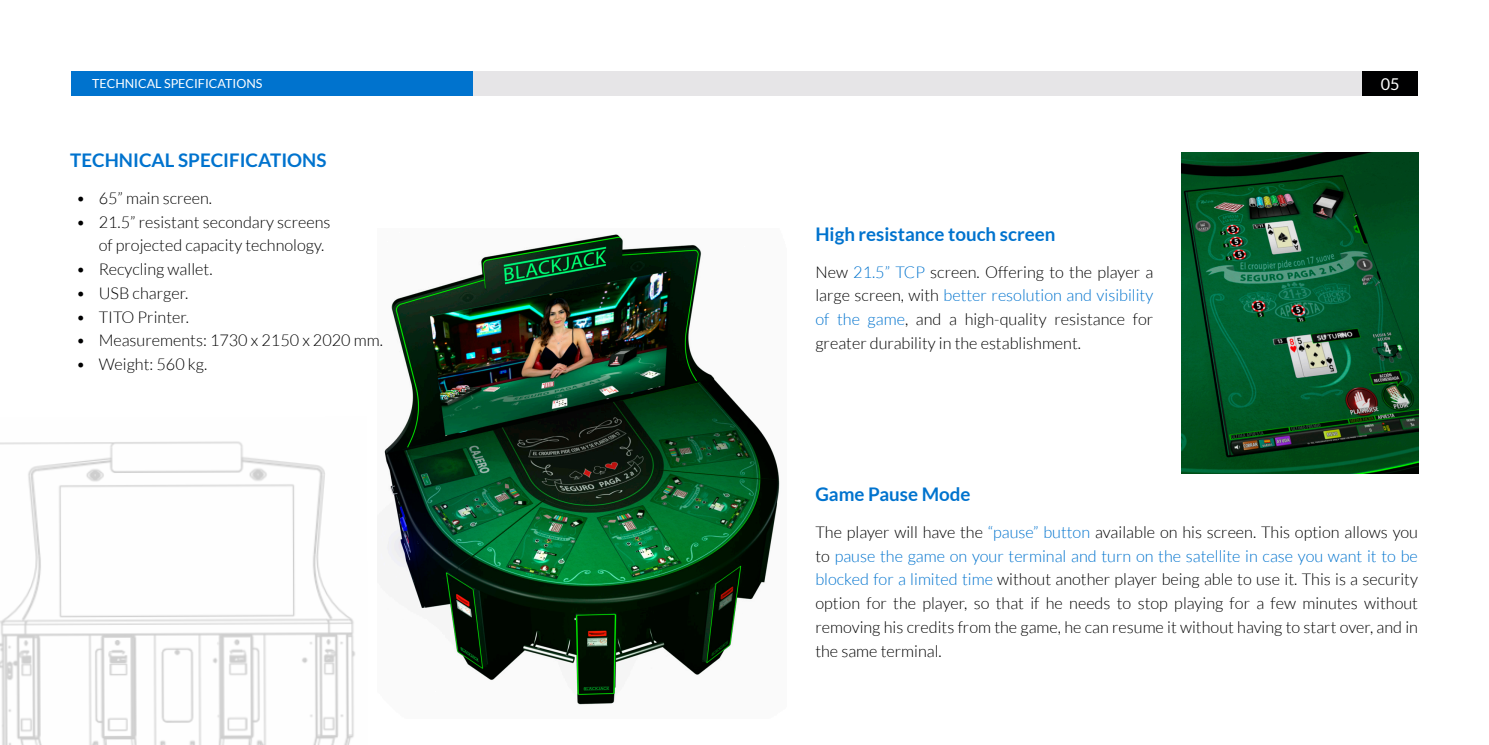
<style>
.page{position:relative;width:1489px;height:745px;background:#fff}
.page>*{position:absolute;margin:0;border:0;box-sizing:border-box;transform-origin:0 0}
.t1{font:700 18.75px "Lato";color:#0073ce}
.t2{font:300 16.25px/23.8px "Lato";color:#000001;text-align:justify}
.t3{font:16.25px "Lato";color:#fff}
.t4{font:12.5px "Lato";color:#fff}
.s1{color:#0073ce}
</style>
<div class="page">
<div style="left:472px;top:71px;width:272px;height:25px;background:#e6e5e7"></div>
<div style="left:1362px;top:71px;width:55px;height:25px;background:#000001"></div>
<div style="left:71px;top:71px;width:401px;height:25px;background:#0073ce"></div>
<div style="left:744px;top:71px;width:618px;height:25px;background:#e6e5e7"></div>
<img style="left:384px;top:234px;width:396px;height:471px">
<img style="left:0;top:441px;width:355px;height:303px">
<img style="left:1181px;top:152px;width:236px;height:320px">
<p class="t4" style="left:92px;top:77px;width:172px">TECHNICAL SPECIFICATIONS</p>
<p class="t3" style="left:1380px;top:75px;width:20px">05</p>
<p class="t1" style="left:70px;top:150px;width:258px">TECHNICAL SPECIFICATIONS</p>
<p class="t2" style="left:76px;top:186px;width:137px">• 65” main screen.</p>
<p class="t2" style="left:99px;top:210px;width:233px;text-indent:-22px">• 21.5” resistant secondary screens of projected capacity technology.</p>
<p class="t2" style="left:76px;top:257px;width:138px">• Recycling wallet.</p>
<p class="t2" style="left:76px;top:281px;width:114px">• USB charger.</p>
<p class="t2" style="left:76px;top:305px;width:114px">• TITO Printer.</p>
<p class="t2" style="left:76px;top:328px;width:308px">• Measurements: 1730 x 2150 x 2020 mm.</p>
<p class="t2" style="left:76px;top:352px;width:133px">• Weight: 560 kg.</p>
<p class="t1" style="left:815px;top:223px;width:241px">High resistance touch screen</p>
<p class="t2" style="left:815px;top:260px;width:339px">New <span class="s1">21.5” TCP</span> screen. Offering to the player a large screen, with <span class="s1">better resolution and visibility of the game</span>, and a high-quality resistance for greater durability in the establishment.</p>
<p class="t1" style="left:815px;top:483px;width:157px">Game Pause Mode</p>
<p class="t2" style="left:815px;top:519px;width:604px">The player will have the <span class="s1">“pause” button</span> available on his screen. This option allows you to <span class="s1">pause the game on your terminal and turn on the satellite in case you want it to be blocked for a limited time</span> without another player being able to use it. This is a security option for the player, so that if he needs to stop playing for a few minutes without removing his credits from the game, he can resume it without having to start over, and in the same terminal.</p>
</div>
